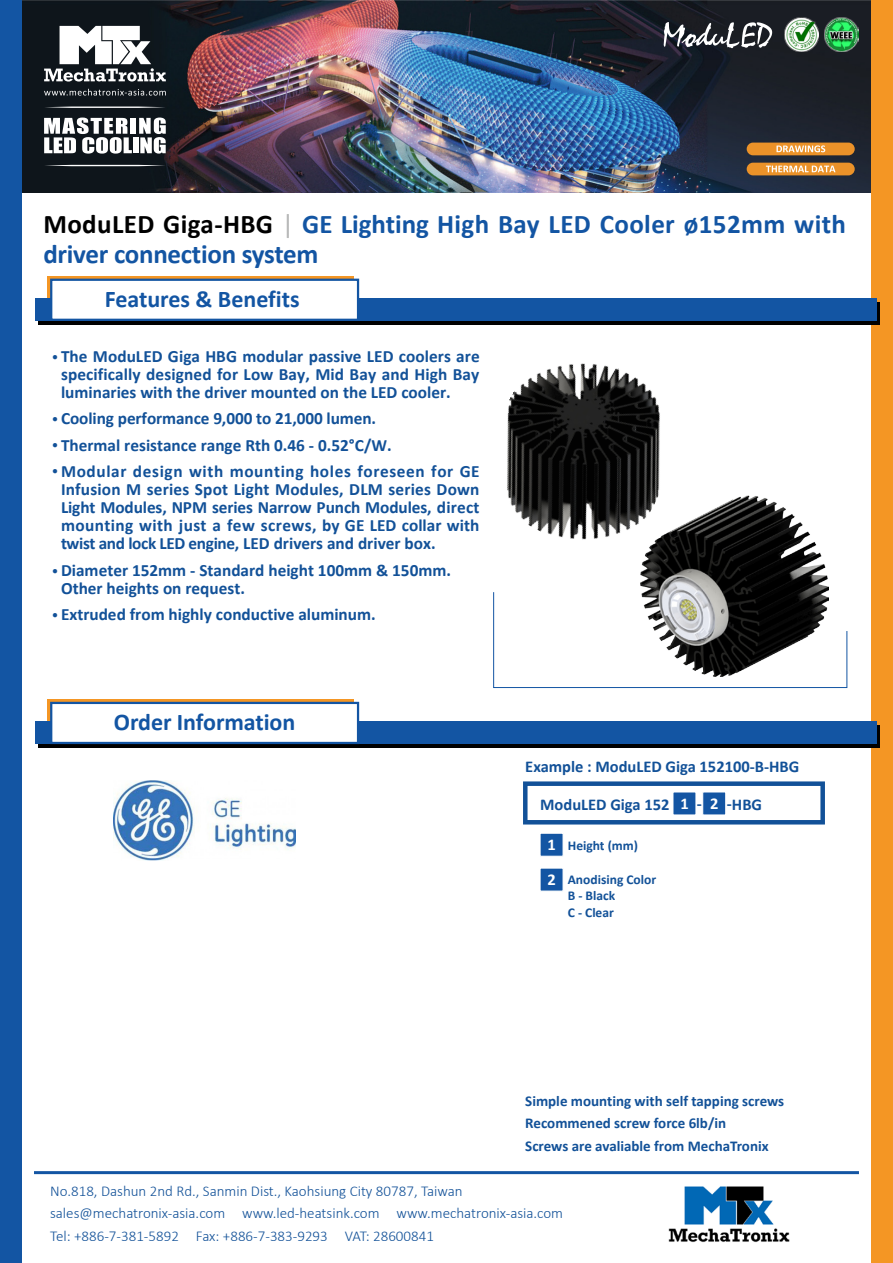
<style>
.page{position:relative;width:893px;height:1263px;background:#fff}
.page>*{position:absolute;margin:0;border:0;box-sizing:border-box;transform-origin:0 0}
.t1{font:700 27px/30px "Calibri";letter-spacing:.005em;color:#1355a3}
.t2{font:700 24px "Calibri";color:#1355a3}
.t3{font:700 17.25px/18px "Calibri";color:#125198;text-align:justify}
.t4{font:700 16.5px "Calibri";color:#125198}
.t5{font:700 16.5px "Calibri";color:#fff}
.t6{font:300 15px/22.5px "Calibri";color:#125198}
.t7{font:700 15px "Calibri";color:#125198}
.t8{font:700 13.5px "Calibri";color:#125198}
.t9{font:700 12px "Calibri";color:#125198}
.s1{color:#000}
.s2{font-weight:400;color:#b5b6b6}
</style>
<div class="page">
<img style="left:21px;top:0;width:851px;height:192px">
<img style="left:784px;top:17px;width:35px;height:34px">
<img style="left:825px;top:17px;width:34px;height:34px">
<svg style="left:44px;top:26px;width:122px;height:56px"></svg>
<svg style="left:44px;top:89px;width:122px;height:7px"></svg>
<svg style="left:44px;top:107px;width:122px;height:1px"></svg>
<svg style="left:44px;top:165px;width:122px;height:1px"></svg>
<div style="left:131px;top:118px;width:5px;height:16px;background:#fff"></div>
<svg style="left:44px;top:118px;width:88px;height:36px"></svg>
<div style="left:133px;top:137px;width:5px;height:16px;background:#fff"></div>
<svg style="left:139px;top:118px;width:27px;height:36px"></svg>
<div style="left:872px;top:0;width:21px;height:1263px;background:#f49624"></div>
<div style="left:0;top:0;width:21px;height:1263px;background:#1355a3"></div>
<hr style="left:34px;top:1171px;width:825px;height:3px;background:#1355a3">
<img style="left:668px;top:1186px;width:122px;height:57px">
<div style="left:747px;top:143px;width:108px;height:12px;background:#eb9229;border-radius:6px"></div>
<svg style="left:776px;top:145px;width:49px;height:7px"></svg>
<div style="left:747px;top:163px;width:108px;height:12px;background:#eb9229;border-radius:6px"></div>
<svg style="left:766px;top:166px;width:69px;height:6px"></svg>
<svg style="left:664px;top:22px;width:108px;height:26px"></svg>
<svg style="left:47px;top:276px;width:307px;height:22px"></svg>
<svg style="left:47px;top:699px;width:307px;height:22px"></svg>
<svg style="left:38px;top:302px;width:842px;height:22px;background:#030e1b"></svg>
<svg style="left:38px;top:725px;width:842px;height:22px;background:#030f1d"></svg>
<div style="left:35px;top:298px;width:842px;height:22px;background:#1355a3"></div>
<div style="left:35px;top:721px;width:842px;height:22px;background:#1355a3"></div>
<div style="left:50px;top:279px;width:309px;height:42px;background:#fff;border:2px solid #1355a3"></div>
<div style="left:50px;top:702px;width:309px;height:42px;background:#fff;border:2px solid #1355a3"></div>
<svg style="left:493px;top:592px;width:355px;height:96px"></svg>
<div style="left:523px;top:781px;width:302px;height:43px;border:4px solid #125198"></div>
<div style="left:673px;top:792px;width:23px;height:23px;background:#1355a3"></div>
<div style="left:540px;top:833px;width:23px;height:23px;background:#1355a3"></div>
<div style="left:540px;top:868px;width:23px;height:23px;background:#1355a3"></div>
<div style="left:702px;top:792px;width:24px;height:23px;background:#1355a3;border:1px solid #fff"></div>
<img style="left:641px;top:496px;width:188px;height:180px">
<img style="left:113px;top:780px;width:183px;height:81px">
<img style="left:507px;top:363px;width:159px;height:178px">
<p class="t1" style="left:43px;top:208px;width:804px"><span class="s1">ModuLED Giga-HBG</span> <span class="s2">|</span> GE Lighting High Bay LED Cooler ø152mm with driver connection system</p>
<p class="t2" style="left:105px;top:282px;width:196px">Features &amp; Benefits</p>
<p class="t3" style="left:61px;top:347px;width:420px">The ModuLED Giga HBG modular passive LED coolers are specifically designed for Low Bay, Mid Bay and High Bay luminaries with the driver mounted on the LED cooler.</p>
<p class="t3" style="left:61px;top:409px;width:317px">Cooling performance 9,000 to 21,000 lumen.</p>
<p class="t3" style="left:61px;top:436px;width:332px">Thermal resistance range Rth 0.46 - 0.52°C/W.</p>
<p class="t3" style="left:61px;top:462px;width:420px">Modular design with mounting holes foreseen for GE Infusion M series Spot Light Modules, DLM series Down Light Modules, NPM series Narrow Punch Modules, direct mounting with just a few screws, by GE LED collar with twist and lock LED engine, LED drivers and driver box.</p>
<p class="t3" style="left:61px;top:561px;width:392px">Diameter 152mm - Standard height 100mm &amp; 150mm.</p>
<p class="t3" style="left:61px;top:579px;width:185px">Other heights on request.</p>
<p class="t3" style="left:61px;top:605px;width:316px">Extruded from highly conductive aluminum.</p>
<p class="t9" style="left:52px;top:348px;width:7px">•</p>
<p class="t9" style="left:52px;top:411px;width:7px">•</p>
<p class="t9" style="left:52px;top:436px;width:7px">•</p>
<p class="t9" style="left:52px;top:463px;width:7px">•</p>
<p class="t9" style="left:52px;top:562px;width:7px">•</p>
<p class="t9" style="left:52px;top:606px;width:7px">•</p>
<p class="t2" style="left:114px;top:705px;width:183px">Order Information</p>
<p class="t4" style="left:525px;top:755px;width:276px">Example : ModuLED Giga 152100-B-HBG</p>
<p class="t5" style="left:710px;top:791px;width:10px">2</p>
<p class="t4" style="left:540px;top:792px;width:131px">ModuLED Giga 152</p>
<p class="t5" style="left:680px;top:791px;width:10px">1</p>
<p class="t4" style="left:697px;top:792px;width:7px">-</p>
<p class="t4" style="left:727px;top:792px;width:37px">-HBG</p>
<p class="t5" style="left:547px;top:833px;width:10px">1</p>
<p class="t5" style="left:547px;top:867px;width:10px">2</p>
<p class="t8" style="left:568px;top:836px;width:72px">Height (mm)</p>
<p class="t8" style="left:568px;top:869px;width:90px">Anodising Color</p>
<p class="t8" style="left:568px;top:886px;width:49px">B - Black</p>
<p class="t8" style="left:568px;top:902px;width:48px">C - Clear</p>
<p class="t7" style="left:525px;top:1090px;width:260px">Simple mounting with self tapping screws</p>
<p class="t7" style="left:525px;top:1113px;width:202px">Recommened screw force 6lb/in</p>
<p class="t7" style="left:525px;top:1135px;width:245px">Screws are avaliable from MechaTronix</p>
<p class="t6" style="left:50px;top:1179px;width:515px">No.818, Dashun 2nd Rd., Sanmin Dist., Kaohsiung City 80787, Taiwan sales@mechatronix-asia.com www.led-heatsink.com www.mechatronix-asia.com<br>Tel: +886-7-381-5892 Fax: +886-7-383-9293 VAT: 28600841</p>
</div>
